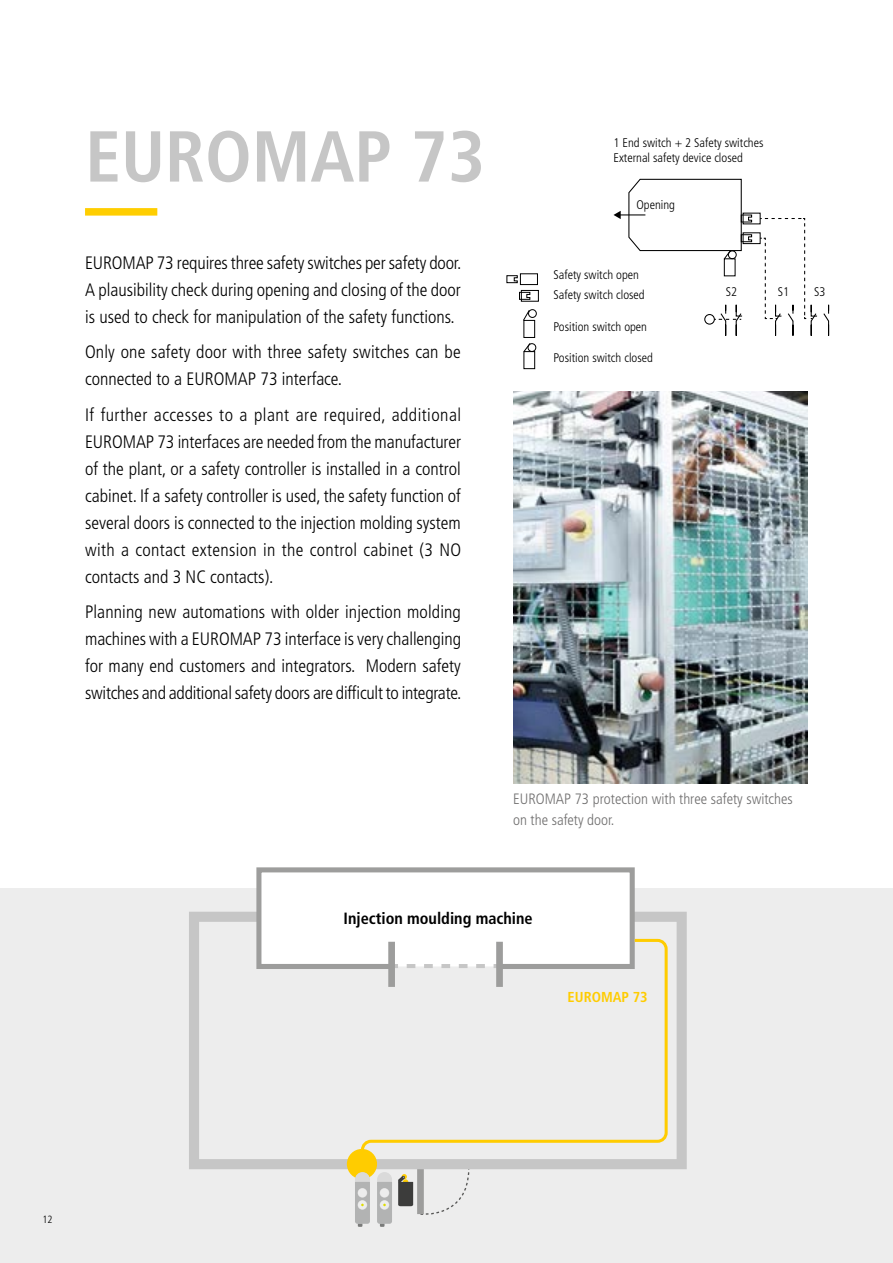
<style>
.page{position:relative;width:893px;height:1263px;background:#fff}
.page>*{position:absolute;margin:0;border:0;box-sizing:border-box;transform-origin:0 0}
.Header_1_bold__grey_48pt{font:700 condensed 72px "Frutiger LT Std";color:#c6c6c6}
.Text__light_12__block__2_mm_Absatz{font:300 condensed 18px/27px "Frutiger LT Std";color:#000;text-align:justify}
.t1{font:700 condensed 16.35px "Frutiger LT Std";color:#000}
.Untertitel_grau_10pt{font:300 condensed 15px/21px "Frutiger LT Std";color:#706f6f}
.t2{font:700 condensed 14.4px "Frutiger LT Std";color:#fc0}
.t3{font:300 condensed 12.45px/15px "Frutiger LT Std";color:#000}
.t4{font:300 condensed 10.5px "Frutiger LT Std";color:#000}
</style>
<div class="page">
<div style="left:85px;top:208px;width:72px;height:8px;background:#ffce00"></div>
<div style="left:724px;top:259px;width:11px;height:17px;border:1px solid #000"></div>
<div style="left:743px;top:233px;width:17px;height:11px;border:1px solid #000"></div>
<div style="left:704px;top:314px;width:11px;height:11px;border:1px solid #000;border-radius:50%"></div>
<svg style="left:714px;top:304px;width:29px;height:32px"></svg>
<svg style="left:760px;top:217px;width:70px;height:119px"></svg>
<svg style="left:613px;top:178px;width:139px;height:82px"></svg>
<svg style="left:519px;top:292px;width:11px;height:8px"></svg>
<div style="left:521px;top:290px;width:18px;height:11px;border:1px solid #000"></div>
<svg style="left:506px;top:275px;width:12px;height:8px"></svg>
<div style="left:520px;top:274px;width:18px;height:11px;border:1px solid #000"></div>
<div style="left:524px;top:320px;width:11px;height:18px;border:1px solid #000"></div>
<div style="left:528px;top:309px;width:9px;height:9px;border:1px solid #000;border-radius:50%"></div>
<svg style="left:523px;top:310px;width:7px;height:11px"></svg>
<div style="left:524px;top:351px;width:11px;height:18px;border:1px solid #000"></div>
<div style="left:528px;top:343px;width:8px;height:9px;border:1px solid #000;border-radius:50%"></div>
<svg style="left:523px;top:343px;width:8px;height:9px"></svg>
<div style="left:0;top:889px;width:893px;height:374px;background:#ededed"></div>
<svg style="left:420px;top:1169px;width:50px;height:46px"></svg>
<div style="left:417px;top:1169px;width:7px;height:45px;background:#9d9d9c"></div>
<svg style="left:189px;top:912px;width:498px;height:257px"></svg>
<svg style="left:254px;top:867px;width:383px;height:104px"></svg>
<div style="left:347px;top:1149px;width:30px;height:30px;background:#fc0;border-radius:50%"></div>
<svg style="left:359px;top:937px;width:310px;height:222px"></svg>
<svg style="left:398px;top:1174px;width:15px;height:32px"></svg>
<svg style="left:377px;top:1172px;width:15px;height:55px"></svg>
<svg style="left:355px;top:1172px;width:15px;height:55px"></svg>
<img style="left:513px;top:392px;width:295px;height:392px">
<p class="Header_1_bold__grey_48pt" style="left:85px;top:114px;width:402px">EUROMAP 73</p>
<p class="Text__light_12__block__2_mm_Absatz" style="left:85px;top:249px;width:378px">EUROMAP 73 requires three safety switches per safety door.<br>A plausibility check during opening and closing of the door is used to check for manipulation of the safety functions.</p>
<p class="Text__light_12__block__2_mm_Absatz" style="left:85px;top:339px;width:377px">Only one safety door with three safety switches can be connected to a EUROMAP 73 interface.</p>
<p class="Text__light_12__block__2_mm_Absatz" style="left:85px;top:401px;width:378px">If further accesses to a plant are required, additional EUROMAP 73 interfaces are needed from the manufacturer of the plant, or a safety controller is installed in a control cabinet. If a safety controller is used, the safety function of several doors is connected to the injection molding system with a contact extension in the control cabinet (3 NO contacts and 3 NC contacts).</p>
<p class="Text__light_12__block__2_mm_Absatz" style="left:85px;top:599px;width:378px">Planning new automations with older injection molding machines with a EUROMAP 73 interface is very challenging for many end customers and integrators. Modern safety switches and additional safety doors are difficult to integrate.</p>
<p class="t3" style="left:613px;top:135px;width:151px">1 End switch + 2 Safety switches<br>External safety device closed</p>
<p class="t3" style="left:651px;top:200px;width:13px">S1</p>
<p class="t3" style="left:636px;top:197px;width:40px">Opening</p>
<p class="t3" style="left:554px;top:264px;width:93px;line-height:20.5px">Safety switch open<br>Safety switch closed</p>
<p class="t3" style="left:554px;top:320px;width:95px">Position switch open</p>
<p class="t3" style="left:554px;top:350px;width:101px">Position switch closed</p>
<p class="t3" style="left:726px;top:285px;width:13px">S2</p>
<p class="t3" style="left:778px;top:285px;width:13px">S1</p>
<p class="t3" style="left:814px;top:285px;width:13px">S3</p>
<p class="Untertitel_grau_10pt" style="left:513px;top:788px;width:281px">EUROMAP 73 protection with three safety switches on the safety door.</p>
<p class="t1" style="left:344px;top:909px;width:191px">Injection moulding machine</p>
<p class="t2" style="left:568px;top:988px;width:82px">EUROMAP 73</p>
<p class="t4" style="left:43px;top:1213px;width:12px">12</p>
</div>
